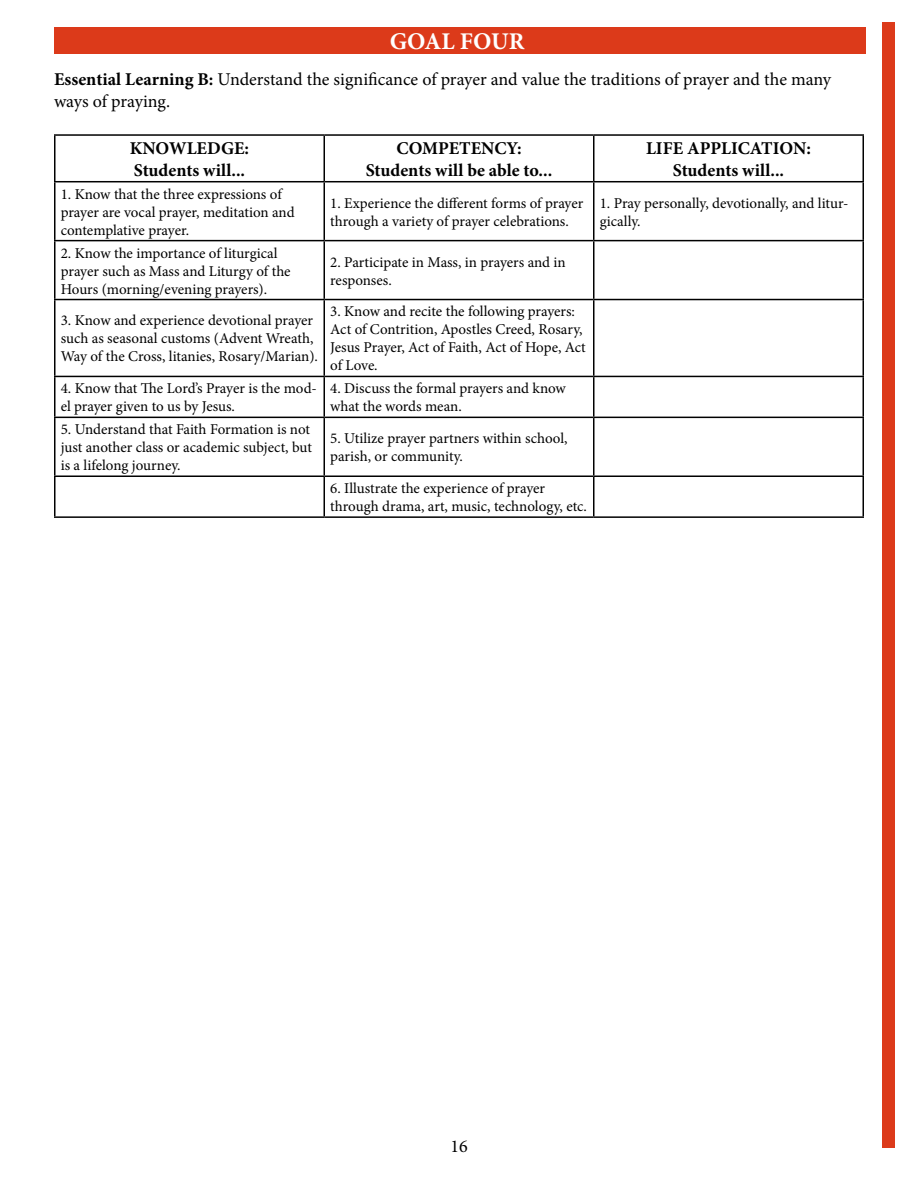
<style>
.page{position:relative;width:918px;height:1188px;background:#fff}
.page>*{position:absolute;margin:0;border:0;box-sizing:border-box;transform-origin:0 0}
.t1{font:700 24px "Minion Pro";color:#fff}
.t2{font:18px/21.6px "Minion Pro";letter-spacing:-.005em;color:#000}
.t3{font:700 18px/21.6px "Minion Pro";color:#000;text-align:center}
.t4{font:15px/18px "Minion Pro";letter-spacing:-.005em;color:#000}
.s1{font-weight:700}
</style>
<div class="page">
<div style="left:54px;top:27px;width:812px;height:27px;background:#dc3a1a"></div>
<div style="left:882px;top:22px;width:13px;height:1126px;background:#dc3a1a"></div>
<hr style="left:54px;top:134px;width:270px;height:2px;background:#000">
<hr style="left:54px;top:136px;width:2px;height:45px;background:#000">
<hr style="left:324px;top:134px;width:270px;height:2px;background:#000">
<hr style="left:324px;top:136px;width:1px;height:45px;background:#000">
<hr style="left:594px;top:134px;width:270px;height:2px;background:#000">
<hr style="left:593px;top:136px;width:1px;height:45px;background:#000">
<hr style="left:862px;top:136px;width:2px;height:45px;background:#000">
<hr style="left:54px;top:181px;width:270px;height:1px;background:#000">
<hr style="left:54px;top:182px;width:2px;height:58px;background:#000">
<hr style="left:324px;top:181px;width:270px;height:1px;background:#000">
<hr style="left:324px;top:182px;width:1px;height:58px;background:#000">
<hr style="left:594px;top:181px;width:270px;height:1px;background:#000">
<hr style="left:593px;top:182px;width:1px;height:58px;background:#000">
<hr style="left:862px;top:182px;width:2px;height:58px;background:#000">
<hr style="left:54px;top:240px;width:270px;height:1px;background:#000">
<hr style="left:54px;top:241px;width:2px;height:58px;background:#000">
<hr style="left:324px;top:240px;width:270px;height:1px;background:#000">
<hr style="left:324px;top:241px;width:1px;height:58px;background:#000">
<hr style="left:594px;top:240px;width:270px;height:1px;background:#000">
<hr style="left:593px;top:241px;width:1px;height:58px;background:#000">
<hr style="left:862px;top:241px;width:2px;height:58px;background:#000">
<hr style="left:54px;top:299px;width:270px;height:1px;background:#000">
<hr style="left:54px;top:300px;width:2px;height:76px;background:#000">
<hr style="left:324px;top:299px;width:270px;height:1px;background:#000">
<hr style="left:324px;top:300px;width:1px;height:76px;background:#000">
<hr style="left:594px;top:299px;width:270px;height:1px;background:#000">
<hr style="left:593px;top:300px;width:1px;height:76px;background:#000">
<hr style="left:862px;top:300px;width:2px;height:76px;background:#000">
<hr style="left:54px;top:376px;width:270px;height:1px;background:#000">
<hr style="left:54px;top:377px;width:2px;height:40px;background:#000">
<hr style="left:324px;top:376px;width:270px;height:1px;background:#000">
<hr style="left:324px;top:377px;width:1px;height:40px;background:#000">
<hr style="left:594px;top:376px;width:270px;height:1px;background:#000">
<hr style="left:593px;top:377px;width:1px;height:40px;background:#000">
<hr style="left:862px;top:377px;width:2px;height:40px;background:#000">
<hr style="left:54px;top:417px;width:270px;height:1px;background:#000">
<hr style="left:54px;top:418px;width:2px;height:57px;background:#000">
<hr style="left:324px;top:417px;width:270px;height:1px;background:#000">
<hr style="left:324px;top:418px;width:1px;height:57px;background:#000">
<hr style="left:594px;top:417px;width:270px;height:1px;background:#000">
<hr style="left:593px;top:418px;width:1px;height:57px;background:#000">
<hr style="left:862px;top:418px;width:2px;height:57px;background:#000">
<hr style="left:54px;top:475px;width:270px;height:2px;background:#000">
<hr style="left:54px;top:477px;width:2px;height:39px;background:#000">
<hr style="left:324px;top:475px;width:270px;height:2px;background:#000">
<hr style="left:324px;top:477px;width:1px;height:39px;background:#000">
<hr style="left:594px;top:475px;width:270px;height:2px;background:#000">
<hr style="left:593px;top:477px;width:1px;height:39px;background:#000">
<hr style="left:862px;top:477px;width:2px;height:39px;background:#000">
<hr style="left:54px;top:516px;width:270px;height:2px;background:#000">
<hr style="left:324px;top:516px;width:270px;height:2px;background:#000">
<hr style="left:594px;top:516px;width:270px;height:2px;background:#000">
<h1 class="t1" style="left:390px;top:25px;width:136px">GOAL FOUR</h1>
<p class="t2" style="left:54px;top:69px;width:779px"><span class="s1">Essential Learning B:</span> Understand the significance of prayer and value the traditions of prayer and the many ways of praying.</p>
<p class="t3" style="left:130px;top:137px;width:121px;text-align:left">KNOWLEDGE:<br>Students will...</p>
<p class="t3" style="left:366px;top:137px;width:188px">COMPETENCY:<br>Students will be able to...</p>
<p class="t3" style="left:646px;top:137px;width:166px">LIFE APPLICATION:<br>Students will...</p>
<p class="t4" style="left:61px;top:185px;width:235px">1. Know that the three expressions of prayer are vocal prayer, meditation and contemplative prayer.</p>
<p class="t4" style="left:330px;top:194px;width:255px">1. Experience the different forms of prayer through a variety of prayer celebrations.</p>
<p class="t4" style="left:600px;top:194px;width:250px">1. Pray personally, devotionally, and litur&shy;gically.</p>
<p class="t4" style="left:61px;top:244px;width:231px">2. Know the importance of liturgical prayer such as Mass and Liturgy of the<br>Hours (morning/evening prayers).</p>
<p class="t4" style="left:330px;top:253px;width:237px">2. Participate in Mass, in prayers and in responses.</p>
<p class="t4" style="left:61px;top:312px;width:259px">3. Know and experience devotional prayer such as seasonal customs (Advent Wreath,<br>Way of the Cross, litanies, Rosary/Marian).</p>
<p class="t4" style="left:330px;top:303px;width:257px">3. Know and recite the following prayers:<br>Act of Contrition, Apostles Creed, Rosary, Jesus Prayer, Act of Faith, Act of Hope, Act of Love.</p>
<p class="t4" style="left:61px;top:380px;width:258px">4. Know that The Lord’s Prayer is the mod&shy;el prayer given to us by Jesus.</p>
<p class="t4" style="left:330px;top:380px;width:237px">4. Discuss the formal prayers and know what the words mean.</p>
<p class="t4" style="left:61px;top:421px;width:253px;text-align:justify">5. Understand that Faith Formation is not just another class or academic subject, but is a lifelong journey.</p>
<p class="t4" style="left:330px;top:430px;width:239px">5. Utilize prayer partners within school, parish, or community.</p>
<p class="t4" style="left:330px;top:479px;width:258px">6. Illustrate the experience of prayer through drama, art, music, technology, etc.</p>
<p class="t2" style="left:450px;top:1136px;width:19px">16</p>
</div>
